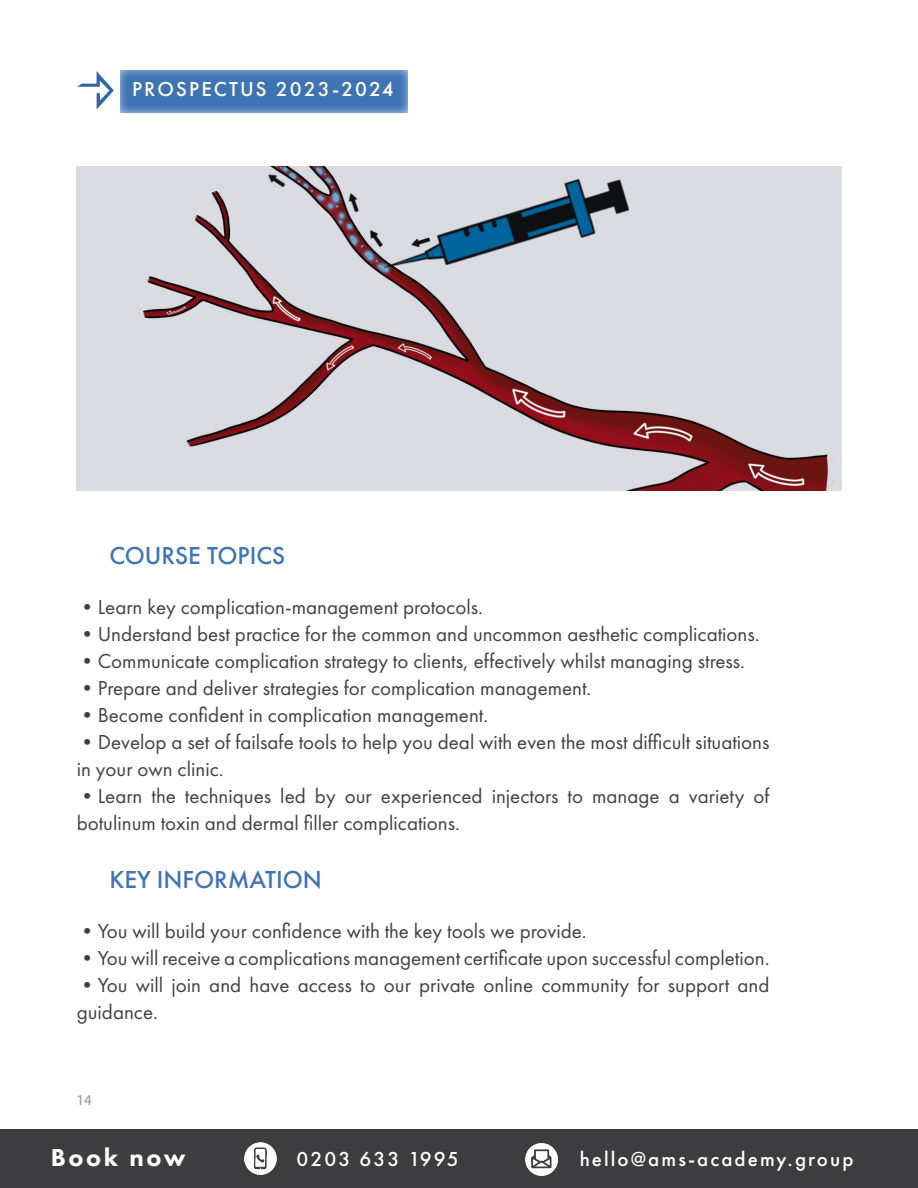
<style>
.page{position:relative;width:918px;height:1188px;background:#fff}
.page>*{position:absolute;margin:0;border:0;box-sizing:border-box;transform-origin:0 0}
.t1{font:500 25.5px "Futura PT";color:#4074b4}
.t2{font:800 25.5px "Futura PT";letter-spacing:.1em;color:#fff}
.t3{font:21px/27px "Futura PT";color:#414042}
.t4{font:500 21px "Futura PT";letter-spacing:.1em;color:#fff}
.t5{font:15px "Myriad Pro";color:#939598}
</style>
<div class="page">
<div style="left:107px;top:58px;width:315px;height:55px;background:#fff;opacity:.75"></div>
<div style="left:0;top:1130px;width:918px;height:58px;background:#3d3c3e"></div>
<img style="left:77px;top:70px;width:39px;height:41px">
<img style="left:244px;top:1142px;width:33px;height:33px">
<img style="left:525px;top:1143px;width:33px;height:33px">
<img style="left:77px;top:166px;width:764px;height:325px">
<p class="t4" style="left:132px;top:77px;width:263px">PROSPECTUS 2023-2024</p>
<p class="t1" style="left:109px;top:540px;width:178px">COURSE TOPICS</p>
<p class="t3" style="left:77px;top:593px;width:408px">•Learn key complication-management protocols.</p>
<p class="t3" style="left:77px;top:620px;width:684px">•Understand best practice for the common and uncommon aesthetic complications.</p>
<p class="t3" style="left:77px;top:647px;width:670px">•Communicate complication strategy to clients, effectively whilst managing stress.</p>
<p class="t3" style="left:77px;top:674px;width:516px">•Prepare and deliver strategies for complication management.</p>
<p class="t3" style="left:77px;top:701px;width:413px">•Become confident in complication management.</p>
<p class="t3" style="left:77px;top:728px;width:694px">•Develop a set of failsafe tools to help you deal with even the most difficult situations in your own clinic.</p>
<p class="t3" style="left:77px;top:782px;width:694px">•Learn the techniques led by our experienced injectors to manage a variety of botulinum toxin and dermal filler complications.</p>
<p class="t1" style="left:109px;top:864px;width:214px">KEY INFORMATION</p>
<p class="t3" style="left:77px;top:918px;width:511px">•You will build your confidence with the key tools we provide.</p>
<p class="t3" style="left:77px;top:945px;width:694px">•You will receive a complications management certificate upon successful completion.</p>
<p class="t3" style="left:77px;top:972px;width:694px">•You will join and have access to our private online community for support and guidance.</p>
<p class="t5" style="left:77px;top:1091px;width:17px">14</p>
<p class="t2" style="left:51px;top:1142px;width:136px">Book now</p>
<p class="t4" style="left:296px;top:1146px;width:164px">0203 633 1995</p>
<p class="t4" style="left:580px;top:1146px;width:275px">hello@ams-academy.group</p>
</div>
